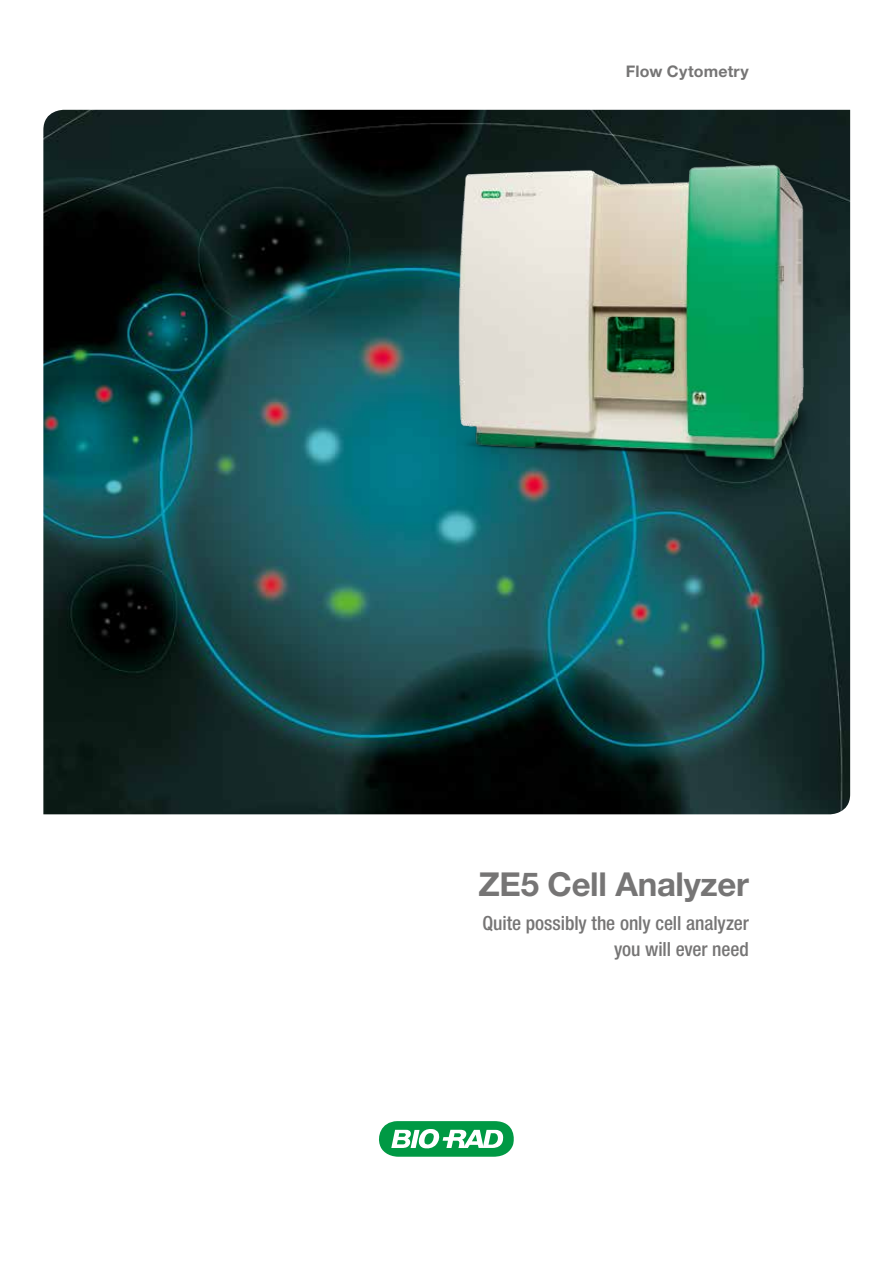
<style>
.page{position:relative;width:893px;height:1263px;background:#fff}
.page>*{position:absolute;margin:0;border:0;box-sizing:border-box;transform-origin:0 0}
.t1{font:700 33px "Helvetica Neue LT Std";letter-spacing:-.01em;color:#767575}
.t2{font:500 condensed 19.5px/25.5px "Helvetica Neue LT Std";letter-spacing:-.005em;color:#767575;text-align:right}
.t3{font:700 16.05px "Helvetica Neue LT Std";letter-spacing:.01em;color:#767575}
</style>
<div class="page">
<svg style="left:379px;top:1121px;width:135px;height:36px"></svg>
<img style="left:43px;top:110px;width:807px;height:704px">
<img style="left:415px;top:110px;width:435px;height:401px">
<p class="t3" style="left:626px;top:62px;width:124px">Flow Cytometry</p>
<h1 class="t1" style="left:479px;top:863px;width:272px">ZE5 Cell Analyzer</h1>
<p class="t2" style="left:482px;top:910px;width:268px">Quite possibly the only cell analyzer you will ever need</p>
</div>
